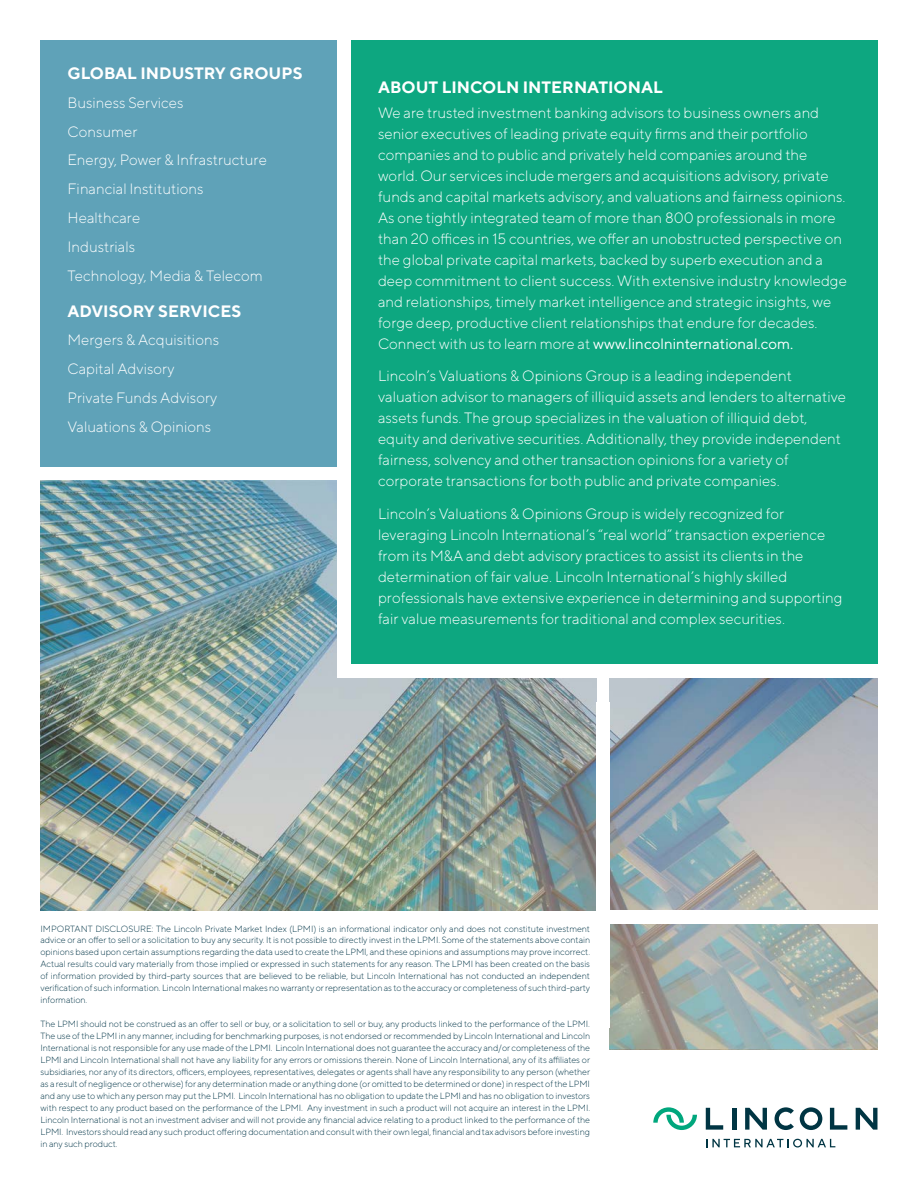
<style>
.page{position:relative;width:918px;height:1188px;background:#fff}
.page>*{position:absolute;margin:0;border:0;box-sizing:border-box;transform-origin:0 0}
.LI_Call_Out_Industry{font:700 16.5px "TT Norms";color:#fff}
.TT_Norms_Reg_10_pt_W{font:300 15px/21px "TT Norms";color:#fff}
.LI_Call_Out_Industry-2{font:300 15px "TT Norms";color:#fff}
.LI_Disclaimer_Body{font:300 9px/12px "TT Norms";letter-spacing:-.01em;color:#07394b;text-align:justify}
.s1{font-weight:400}
</style>
<div class="page">
<img style="left:40px;top:481px;width:556px;height:429px">
<hr style="left:732px;top:1108px;width:4px;height:22px;background:#003543">
<svg style="left:745px;top:1108px;width:22px;height:22px"></svg>
<svg style="left:706px;top:1108px;width:17px;height:22px"></svg>
<svg style="left:856px;top:1108px;width:21px;height:22px"></svg>
<svg style="left:830px;top:1108px;width:17px;height:22px"></svg>
<svg style="left:775px;top:1107px;width:19px;height:23px"></svg>
<svg style="left:800px;top:1107px;width:22px;height:23px"></svg>
<svg style="left:653px;top:1107px;width:44px;height:23px"></svg>
<svg style="left:706px;top:1139px;width:129px;height:9px"></svg>
<img style="left:610px;top:678px;width:268px;height:371px">
<div style="left:351px;top:40px;width:527px;height:624px;background:#0da780"></div>
<div style="left:603px;top:910px;width:281px;height:14px;background:#fff"></div>
<div style="left:338px;top:15px;width:13px;height:663px;background:#fff"></div>
<div style="left:338px;top:664px;width:550px;height:14px;background:#fff"></div>
<div style="left:40px;top:40px;width:298px;height:427px;background:#5fa2b8"></div>
<p class="LI_Call_Out_Industry" style="left:68px;top:63px;width:237px">GLOBAL INDUSTRY GROUPS</p>
<p class="LI_Call_Out_Industry-2" style="left:68px;top:93px;width:118px">Business Services</p>
<p class="LI_Call_Out_Industry-2" style="left:68px;top:122px;width:72px">Consumer</p>
<p class="LI_Call_Out_Industry-2" style="left:68px;top:151px;width:201px">Energy, Power &amp; Infrastructure</p>
<p class="LI_Call_Out_Industry-2" style="left:68px;top:180px;width:138px">Financial Institutions</p>
<p class="LI_Call_Out_Industry-2" style="left:68px;top:209px;width:74px">Healthcare</p>
<p class="LI_Call_Out_Industry-2" style="left:68px;top:237px;width:69px">Industrials</p>
<p class="LI_Call_Out_Industry-2" style="left:68px;top:266px;width:197px">Technology, Media &amp; Telecom</p>
<p class="LI_Call_Out_Industry" style="left:68px;top:300px;width:175px">ADVISORY SERVICES</p>
<p class="LI_Call_Out_Industry-2" style="left:68px;top:331px;width:153px">Mergers &amp; Acquisitions</p>
<p class="LI_Call_Out_Industry-2" style="left:68px;top:360px;width:109px">Capital Advisory</p>
<p class="LI_Call_Out_Industry-2" style="left:68px;top:389px;width:151px">Private Funds Advisory</p>
<p class="LI_Call_Out_Industry-2" style="left:68px;top:417px;width:145px">Valuations &amp; Opinions</p>
<p class="LI_Call_Out_Industry" style="left:378px;top:76px;width:286px">ABOUT LINCOLN INTERNATIONAL</p>
<p class="TT_Norms_Reg_10_pt_W" style="left:378px;top:102px;width:470px">We are trusted investment banking advisors to business owners and senior executives of leading private equity firms and their portfolio companies and to public and privately held companies around the world. Our services include mergers and acquisitions advisory, private funds and capital markets advisory, and valuations and fairness opinions.<br>As one tightly integrated team of more than 800 professionals in more than 20 offices in 15 countries, we offer an unobstructed perspective on the global private capital markets, backed by superb execution and a deep commitment to client success. With extensive industry knowledge and relationships, timely market intelligence and strategic insights, we forge deep, productive client relationships that endure for decades.<br>Connect with us to learn more at <span class="s1">www.lincolninternational.com.</span></p>
<p class="TT_Norms_Reg_10_pt_W" style="left:378px;top:365px;width:470px">Lincoln’s Valuations &amp; Opinions Group is a leading independent valuation advisor to managers of illiquid assets and lenders to alternative assets funds. The group specializes in the valuation of illiquid debt, equity and derivative securities. Additionally, they provide independent fairness, solvency and other transaction opinions for a variety of corporate transactions for both public and private companies.</p>
<p class="TT_Norms_Reg_10_pt_W" style="left:378px;top:502px;width:466px">Lincoln’s Valuations &amp; Opinions Group is widely recognized for leveraging Lincoln International’s “real world” transaction experience from its M&amp;A and debt advisory practices to assist its clients in the determination of fair value. Lincoln International’s highly skilled professionals have extensive experience in determining and supporting fair value measurements for traditional and complex securities.</p>
<p class="LI_Disclaimer_Body" style="left:40px;top:922px;width:551px">IMPORTANT DISCLOSURE: The Lincoln Private Market Index (LPMI) is an informational indicator only and does not constitute investment advice or an offer to sell or a solicitation to buy any security. It is not possible to directly invest in the LPMI. Some of the statements above contain opinions based upon certain assumptions regarding the data used to create the LPMI, and these opinions and assumptions may prove incorrect.<br>Actual results could vary materially from those implied or expressed in such statements for any reason. The LPMI has been created on the basis of information provided by third-party sources that are believed to be reliable, but Lincoln International has not conducted an independent verification of such information. Lincoln International makes no warranty or representation as to the accuracy or completeness of such third-party information.</p>
<p class="LI_Disclaimer_Body" style="left:40px;top:1018px;width:551px">The LPMI should not be construed as an offer to sell or buy, or a solicitation to sell or buy, any products linked to the performance of the LPMI.<br>The use of the LPMI in any manner, including for benchmarking purposes, is not endorsed or recommended by Lincoln International and Lincoln International is not responsible for any use made of the LPMI. Lincoln International does not guarantee the accuracy and/or completeness of the LPMI and Lincoln International shall not have any liability for any errors or omissions therein. None of Lincoln International, any of its affiliates or subsidiaries, nor any of its directors, officers, employees, representatives, delegates or agents shall have any responsibility to any person (whether as a result of negligence or otherwise) for any determination made or anything done (or omitted to be determined or done) in respect of the LPMI and any use to which any person may put the LPMI. Lincoln International has no obligation to update the LPMI and has no obligation to investors with respect to any product based on the performance of the LPMI. Any investment in such a product will not acquire an interest in the LPMI.<br>Lincoln International is not an investment adviser and will not provide any financial advice relating to a product linked to the performance of the LPMI. Investors should read any such product offering documentation and consult with their own legal, financial and tax advisors before investing in any such product.</p>
</div>
